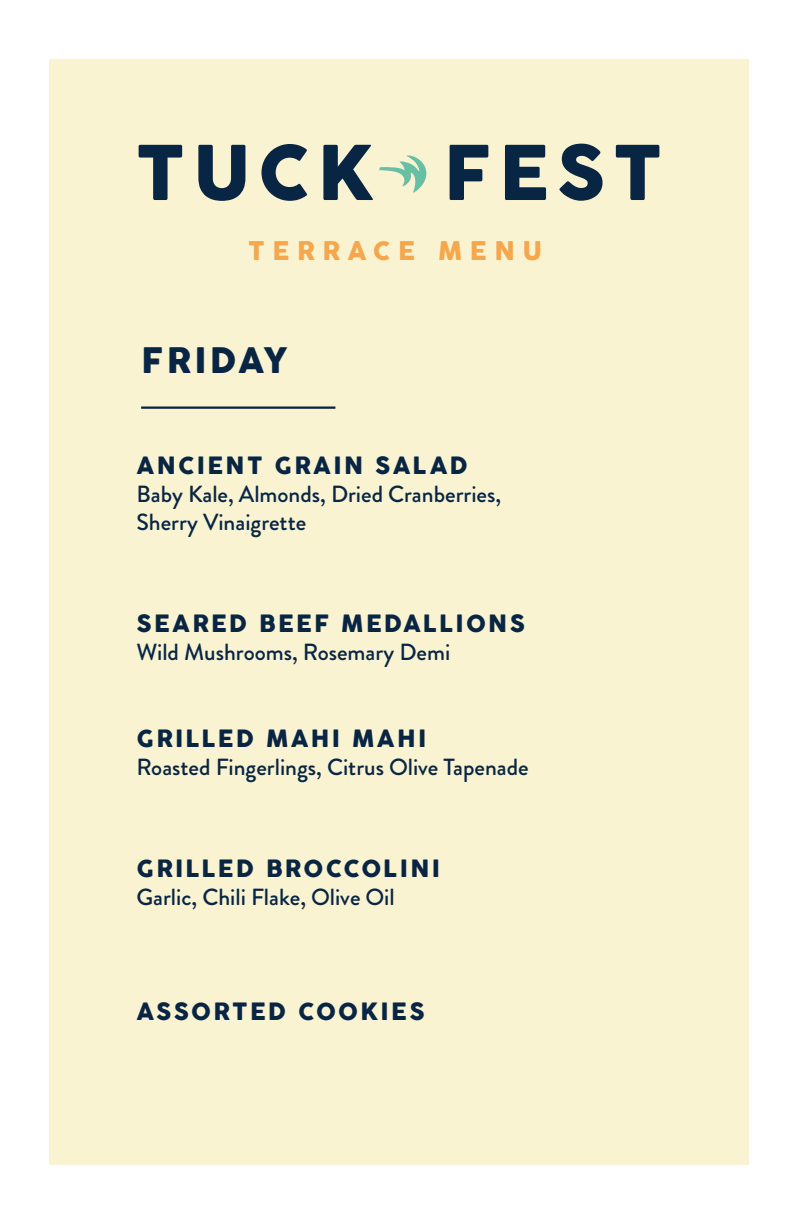
<style>
.page{position:relative;width:798px;height:1224px;background:#fff}
.page>*{position:absolute;margin:0;border:0;box-sizing:border-box;transform-origin:0 0}
.t1{font:34.4px "COCOGOOSE";letter-spacing:.1em;color:#082644}
.t2{font:25.2px "COCOGOOSE";letter-spacing:.3em;color:#f5a74d}
.t3{font:500 23.4px/28px "Brandon Grotesque";color:#082644}
.t4{font:23.4px "COCOGOOSE";letter-spacing:.1em;color:#082644}
</style>
<div class="page">
<div style="left:49px;top:59px;width:700px;height:1106px;background:#faf3d2"></div>
<svg style="left:139px;top:145px;width:43px;height:55px"></svg>
<svg style="left:198px;top:145px;width:47px;height:56px"></svg>
<svg style="left:261px;top:144px;width:46px;height:57px"></svg>
<svg style="left:323px;top:145px;width:50px;height:55px"></svg>
<svg style="left:450px;top:145px;width:38px;height:55px"></svg>
<svg style="left:505px;top:145px;width:41px;height:55px"></svg>
<svg style="left:559px;top:144px;width:43px;height:57px"></svg>
<svg style="left:616px;top:145px;width:43px;height:55px"></svg>
<svg style="left:379px;top:155px;width:48px;height:38px"></svg>
<hr style="left:141px;top:406px;width:194px;height:3px;background:#082644">
<p class="t2" style="left:248px;top:232px;width:295px">TERRACE MENU</p>
<h1 class="t1" style="left:141px;top:335px;width:148px">FRIDAY</h1>
<p class="t4" style="left:137px;top:448px;width:333px">ANCIENT GRAIN SALAD</p>
<p class="t3" style="left:137px;top:480px;width:366px">Baby Kale, Almonds, Dried Cranberries,<br>Sherry Vinaigrette</p>
<p class="t4" style="left:137px;top:606px;width:390px">SEARED BEEF MEDALLIONS</p>
<p class="t3" style="left:137px;top:638px;width:315px">Wild Mushrooms, Rosemary Demi</p>
<p class="t4" style="left:137px;top:721px;width:291px">GRILLED MAHI MAHI</p>
<p class="t3" style="left:137px;top:754px;width:394px">Roasted Fingerlings, Citrus Olive Tapenade</p>
<p class="t4" style="left:137px;top:851px;width:305px">GRILLED BROCCOLINI</p>
<p class="t3" style="left:137px;top:883px;width:260px">Garlic, Chili Flake, Olive Oil</p>
<p class="t4" style="left:137px;top:994px;width:290px">ASSORTED COOKIES</p>
</div>
